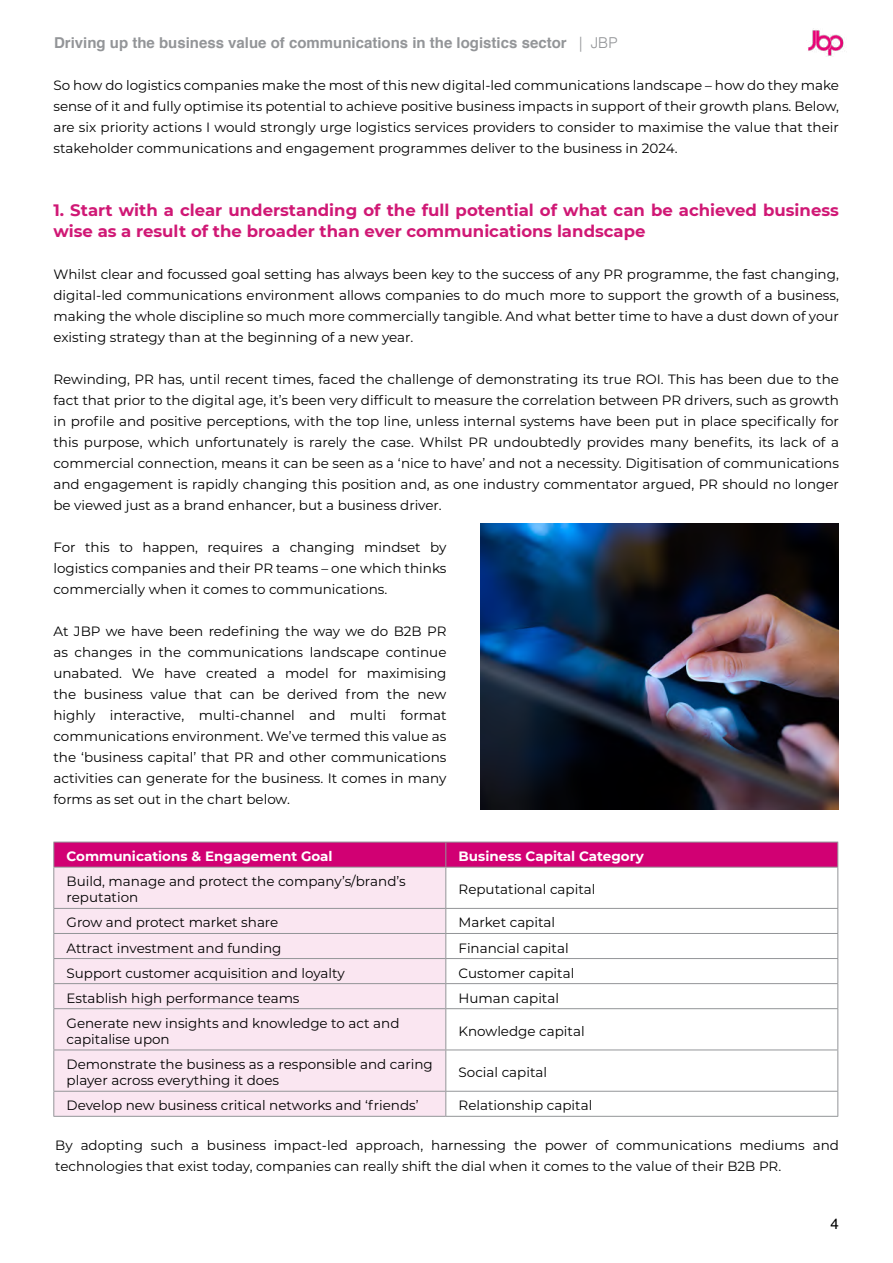
<style>
.page{position:relative;width:893px;height:1263px;background:#fff}
.page>*{position:absolute;margin:0;border:0;box-sizing:border-box;transform-origin:0 0}
.t1{font:700 16.5px/21px "Montserrat";color:#d01875}
.t2{font:700 15px "Helvetica";color:#939598}
.t3{font:15px "Helvetica";color:#000}
.t4{font:13.5px/21px "Montserrat";color:#000;text-align:justify}
.t5{font:700 13.5px "Montserrat";color:#fff}
.s1{font-weight:300}
</style>
<div class="page">
<img style="left:808px;top:30px;width:36px;height:26px">
<img style="left:480px;top:523px;width:359px;height:286px">
<svg style="left:54px;top:868px;width:391px;height:248px;background:#f7e3ee"></svg>
<svg style="left:53px;top:842px;width:785px;height:25px;background:#ce0674"></svg>
<hr style="left:53px;top:867px;width:393px;height:1px;background:#939598">
<hr style="left:53px;top:867px;width:1px;height:41px;background:#939598">
<hr style="left:446px;top:867px;width:392px;height:1px;background:#939598">
<hr style="left:445px;top:867px;width:1px;height:41px;background:#939598">
<hr style="left:837px;top:867px;width:1px;height:41px;background:#939598">
<hr style="left:53px;top:908px;width:393px;height:1px;background:#939598">
<hr style="left:446px;top:908px;width:392px;height:1px;background:#939598">
<hr style="left:53px;top:933px;width:393px;height:1px;background:#939598">
<hr style="left:446px;top:933px;width:392px;height:1px;background:#939598">
<hr style="left:53px;top:958px;width:393px;height:1px;background:#939598">
<hr style="left:446px;top:958px;width:392px;height:1px;background:#939598">
<hr style="left:53px;top:983px;width:393px;height:1px;background:#939598">
<svg style="left:53px;top:909px;width:1px;height:99px"></svg>
<hr style="left:446px;top:983px;width:392px;height:1px;background:#939598">
<svg style="left:445px;top:909px;width:1px;height:99px"></svg>
<svg style="left:837px;top:909px;width:1px;height:99px"></svg>
<hr style="left:53px;top:1008px;width:393px;height:1px;background:#939598">
<hr style="left:53px;top:1009px;width:1px;height:40px;background:#939598">
<hr style="left:446px;top:1008px;width:392px;height:1px;background:#939598">
<hr style="left:445px;top:1009px;width:1px;height:40px;background:#939598">
<hr style="left:837px;top:1009px;width:1px;height:40px;background:#939598">
<hr style="left:53px;top:1049px;width:393px;height:1px;background:#939598">
<hr style="left:53px;top:1050px;width:1px;height:41px;background:#939598">
<hr style="left:446px;top:1049px;width:392px;height:1px;background:#939598">
<hr style="left:445px;top:1050px;width:1px;height:41px;background:#939598">
<hr style="left:837px;top:1050px;width:1px;height:41px;background:#939598">
<hr style="left:53px;top:1091px;width:393px;height:1px;background:#939598">
<svg style="left:53px;top:1091px;width:1px;height:25px"></svg>
<hr style="left:446px;top:1091px;width:392px;height:1px;background:#939598">
<svg style="left:445px;top:1091px;width:1px;height:25px"></svg>
<svg style="left:837px;top:1091px;width:1px;height:25px"></svg>
<hr style="left:53px;top:1116px;width:393px;height:1px;background:#939598">
<hr style="left:446px;top:1116px;width:392px;height:1px;background:#939598">
<p class="t2" style="left:54px;top:31px;width:565px">Driving up the business value of communications in the logistics sector <span class="s1">| JBP</span></p>
<p class="t4" style="left:53px;top:74px;width:787px">So how do logistics companies make the most of this new digital-led communications landscape – how do they make sense of it and fully optimise its potential to achieve positive business impacts in support of their growth plans. Below, are six priority actions I would strongly urge logistics services providers to consider to maximise the value that their stakeholder communications and engagement programmes deliver to the business in 2024.</p>
<p class="t1" style="left:53px;top:198px;width:787px">1. Start with a clear understanding of the full potential of what can be achieved business wise as a result of the broader than ever communications landscape</p>
<p class="t4" style="left:53px;top:263px;width:787px">Whilst clear and focussed goal setting has always been key to the success of any PR programme, the fast changing, digital-led communications environment allows companies to do much more to support the growth of a business, making the whole discipline so much more commercially tangible. And what better time to have a dust down of your existing strategy than at the beginning of a new year.</p>
<p class="t4" style="left:53px;top:368px;width:787px">Rewinding, PR has, until recent times, faced the challenge of demonstrating its true ROI. This has been due to the fact that prior to the digital age, it’s been very difficult to measure the correlation between PR drivers, such as growth in profile and positive perceptions, with the top line, unless internal systems have been put in place specifically for this purpose, which unfortunately is rarely the case. Whilst PR undoubtedly provides many benefits, its lack of a commercial connection, means it can be seen as a ‘nice to have’ and not a necessity. Digitisation of communications and engagement is rapidly changing this position and, as one industry commentator argued, PR should no longer be viewed just as a brand enhancer, but a business driver.</p>
<p class="t4" style="left:53px;top:536px;width:395px">For this to happen, requires a changing mindset by logistics companies and their PR teams – one which thinks commercially when it comes to communications.</p>
<p class="t4" style="left:53px;top:620px;width:395px">At JBP we have been redefining the way we do B2B PR as changes in the communications landscape continue unabated. We have created a model for maximising the business value that can be derived from the new highly interactive, multi-channel and multi format communications environment. We’ve termed this value as the ‘business capital’ that PR and other communications activities can generate for the business. It comes in many forms as set out in the chart below.</p>
<p class="t5" style="left:67px;top:846px;width:268px">Communications &amp; Engagement Goal</p>
<p class="t5" style="left:459px;top:846px;width:187px">Business Capital Category</p>
<p class="t4" style="left:67px;top:873px;width:341px;line-height:16.2px">Build, manage and protect the company’s/brand’s reputation</p>
<p class="t4" style="left:459px;top:878px;width:138px">Reputational capital</p>
<p class="t4" style="left:67px;top:912px;width:213px">Grow and protect market share</p>
<p class="t4" style="left:459px;top:912px;width:98px">Market capital</p>
<p class="t4" style="left:67px;top:937px;width:216px">Attract investment and funding</p>
<p class="t4" style="left:459px;top:937px;width:112px">Financial capital</p>
<p class="t4" style="left:67px;top:962px;width:280px">Support customer acquisition and loyalty</p>
<p class="t4" style="left:459px;top:962px;width:117px">Customer capital</p>
<p class="t4" style="left:67px;top:987px;width:235px">Establish high performance teams</p>
<p class="t4" style="left:459px;top:987px;width:102px">Human capital</p>
<p class="t4" style="left:67px;top:1014px;width:334px;line-height:16.2px">Generate new insights and knowledge to act and capitalise upon</p>
<p class="t4" style="left:459px;top:1020px;width:128px">Knowledge capital</p>
<p class="t4" style="left:67px;top:1056px;width:368px;line-height:16.2px">Demonstrate the business as a responsible and caring player across everything it does</p>
<p class="t4" style="left:459px;top:1061px;width:90px">Social capital</p>
<p class="t4" style="left:67px;top:1094px;width:354px">Develop new business critical networks and ‘friends’</p>
<p class="t4" style="left:459px;top:1094px;width:135px">Relationship capital</p>
<p class="t4" style="left:55px;top:1134px;width:785px">By adopting such a business impact-led approach, harnessing the power of communications mediums and technologies that exist today, companies can really shift the dial when it comes to the value of their B2B PR.</p>
<p class="t3" style="left:831px;top:1212px;width:10px">4</p>
</div>
